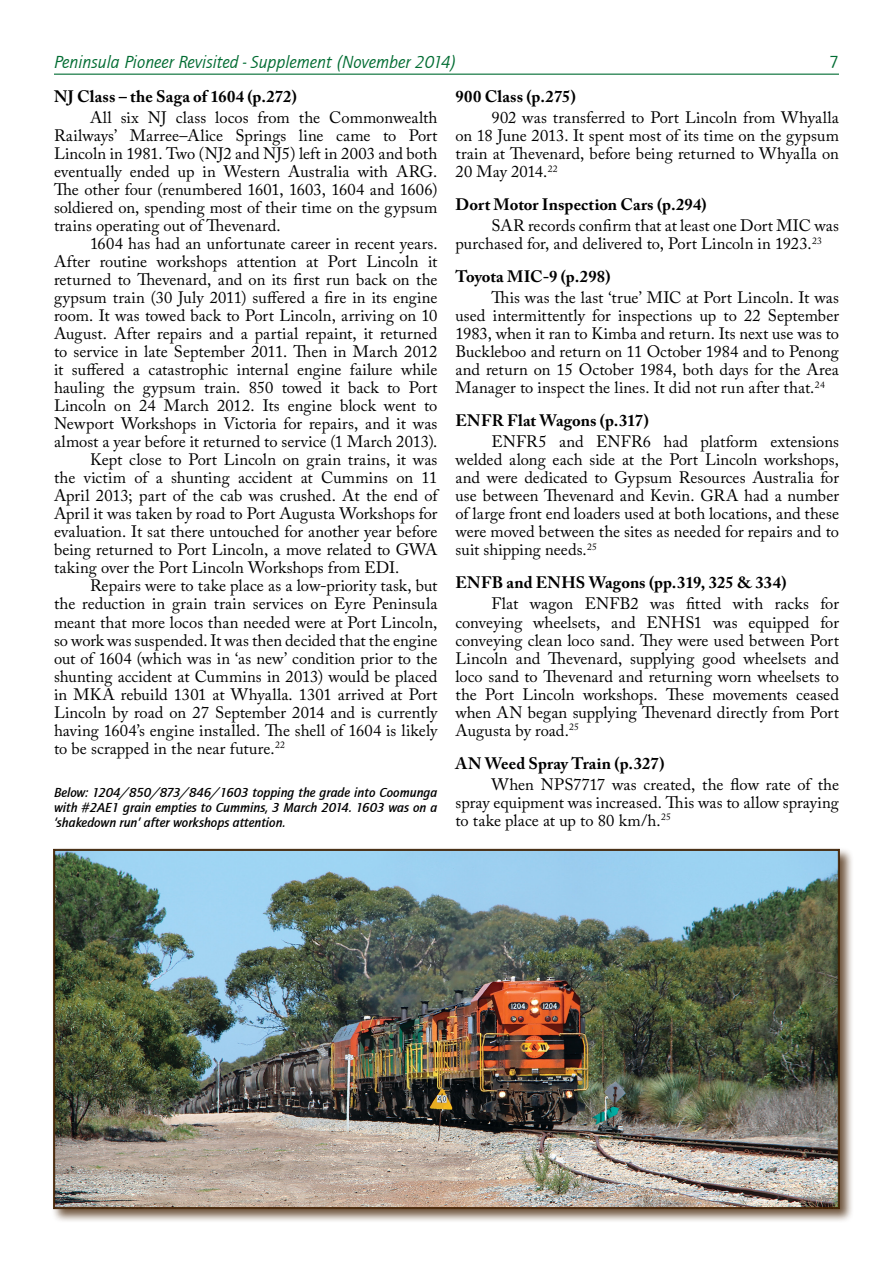
<style>
.page{position:relative;width:893px;height:1263px;background:#fff}
.page>*{position:absolute;margin:0;border:0;box-sizing:border-box;transform-origin:0 0}
.t1{font:italic 18px "Quay Sans ITCTT Book";color:#006c32}
.t2{font:18px "Quay Sans ITCTT Book";color:#006c32}
.Narrative{font:16.5px/18px "Adobe Caslon Pro";letter-spacing:.005em;color:#000;text-align:justify}
.Sub-Heading{font:700 16.5px "Adobe Caslon Pro";letter-spacing:.01em;color:#000}
.Caption_Text{font:13.5px/15px "Quay Sans Md ITCTT Italic";color:#000;text-align:justify}
</style>
<div class="page">
<hr style="left:54px;top:74px;width:785px;height:1px;background:#006c32">
<div style="left:51px;top:847px;width:803px;height:376px;background:#422000;opacity:.75"></div>
<img style="left:53px;top:849px;width:787px;height:360px">
<p class="t1" style="left:54px;top:50px;width:404px">Peninsula Pioneer Revisited - Supplement (November 2014)</p>
<p class="t2" style="left:829px;top:50px;width:11px">7</p>
<p class="Sub-Heading" style="left:54px;top:87px;width:244px">NJ Class – the Saga of 1604 (p.272)</p>
<p class="Narrative" style="left:54px;top:109px;width:385px;text-indent:36px">All six NJ class locos from the Commonwealth Railways’ Marree–Alice Springs line came to Port Lincoln in 1981. Two (NJ2 and NJ5) left in 2003 and both eventually ended up in Western Australia with ARG.<br>The other four (renumbered 1601, 1603, 1604 and 1606) soldiered on, spending most of their time on the gypsum trains operating out of Thevenard.</p>
<p class="Narrative" style="left:54px;top:235px;width:385px;text-indent:36px">1604 has had an unfortunate career in recent years.<br>After routine workshops attention at Port Lincoln it returned to Thevenard, and on its first run back on the gypsum train (30 July 2011) suffered a fire in its engine room. It was towed back to Port Lincoln, arriving on 10<br>August. After repairs and a partial repaint, it returned to service in late September 2011. Then in March 2012 it suffered a catastrophic internal engine failure while hauling the gypsum train. 850 towed it back to Port Lincoln on 24 March 2012. Its engine block went to Newport Workshops in Victoria for repairs, and it was almost a year before it returned to service (1 March 2013).</p>
<p class="Narrative" style="left:54px;top:451px;width:385px;text-indent:36px">Kept close to Port Lincoln on grain trains, it was the victim of a shunting accident at Cummins on 11<br>April 2013; part of the cab was crushed. At the end of April it was taken by road to Port Augusta Workshops for evaluation. It sat there untouched for another year before being returned to Port Lincoln, a move related to GWA taking over the Port Lincoln Workshops from EDI.</p>
<p class="Narrative" style="left:54px;top:577px;width:385px;text-indent:36px">Repairs were to take place as a low-priority task, but the reduction in grain train services on Eyre Peninsula meant that more locos than needed were at Port Lincoln, so work was suspended. It was then decided that the engine out of 1604 (which was in ‘as new’ condition prior to the shunting accident at Cummins in 2013) would be placed in MKA rebuild 1301 at Whyalla. 1301 arrived at Port Lincoln by road on 27 September 2014 and is currently having 1604’s engine installed. The shell of 1604 is likely to be scrapped in the near future.<sup>22</sup></p>
<p class="Sub-Heading" style="left:455px;top:87px;width:122px">900 Class (p.275)</p>
<p class="Narrative" style="left:455px;top:109px;width:385px;text-indent:36px">902 was transferred to Port Lincoln from Whyalla on 18 June 2013. It spent most of its time on the gypsum train at Thevenard, before being returned to Whyalla on 20 May 2014.<sup>22</sup></p>
<p class="Sub-Heading" style="left:455px;top:195px;width:253px">Dort Motor Inspection Cars (p.294)</p>
<p class="Narrative" style="left:455px;top:217px;width:385px;text-indent:36px">SAR records confirm that at least one Dort MIC was purchased for, and delivered to, Port Lincoln in 1923.<sup>23</sup></p>
<p class="Sub-Heading" style="left:455px;top:267px;width:156px">Toyota MIC-9 (p.298)</p>
<p class="Narrative" style="left:455px;top:289px;width:385px;text-indent:36px">This was the last ‘true’ MIC at Port Lincoln. It was used intermittently for inspections up to 22 September 1983, when it ran to Kimba and return. Its next use was to Buckleboo and return on 11 October 1984 and to Penong and return on 15 October 1984, both days for the Area Manager to inspect the lines. It did not run after that.<sup>24</sup></p>
<p class="Sub-Heading" style="left:455px;top:411px;width:195px">ENFR Flat Wagons (p.317)</p>
<p class="Narrative" style="left:455px;top:433px;width:385px;text-indent:36px">ENFR5 and ENFR6 had platform extensions welded along each side at the Port Lincoln workshops, and were dedicated to Gypsum Resources Australia for use between Thevenard and Kevin. GRA had a number of large front end loaders used at both locations, and these were moved between the sites as needed for repairs and to suit shipping needs.<sup>25</sup></p>
<p class="Sub-Heading" style="left:455px;top:573px;width:332px">ENFB and ENHS Wagons (pp.319, 325 &amp; 334)</p>
<p class="Narrative" style="left:455px;top:595px;width:385px;text-indent:36px">Flat wagon ENFB2 was fitted with racks for conveying wheelsets, and ENHS1 was equipped for conveying clean loco sand. They were used between Port Lincoln and Thevenard, supplying good wheelsets and loco sand to Thevenard and returning worn wheelsets to the Port Lincoln workshops. These movements ceased when AN began supplying Thevenard directly from Port Augusta by road.<sup>25</sup></p>
<p class="Sub-Heading" style="left:455px;top:753px;width:211px">AN Weed Spray Train (p.327)</p>
<p class="Narrative" style="left:455px;top:775px;width:385px;text-indent:36px">When NPS7717 was created, the flow rate of the spray equipment was increased. This was to allow spraying to take place at up to 80 km/h.<sup>25</sup></p>
<p class="Caption_Text" style="left:54px;top:785px;width:385px">Below: 1204/850/873/846/1603 topping the grade into Coomunga with #2AE1 grain empties to Cummins, 3 March 2014. 1603 was on a ‘shakedown run’ after workshops attention.</p>
</div>
